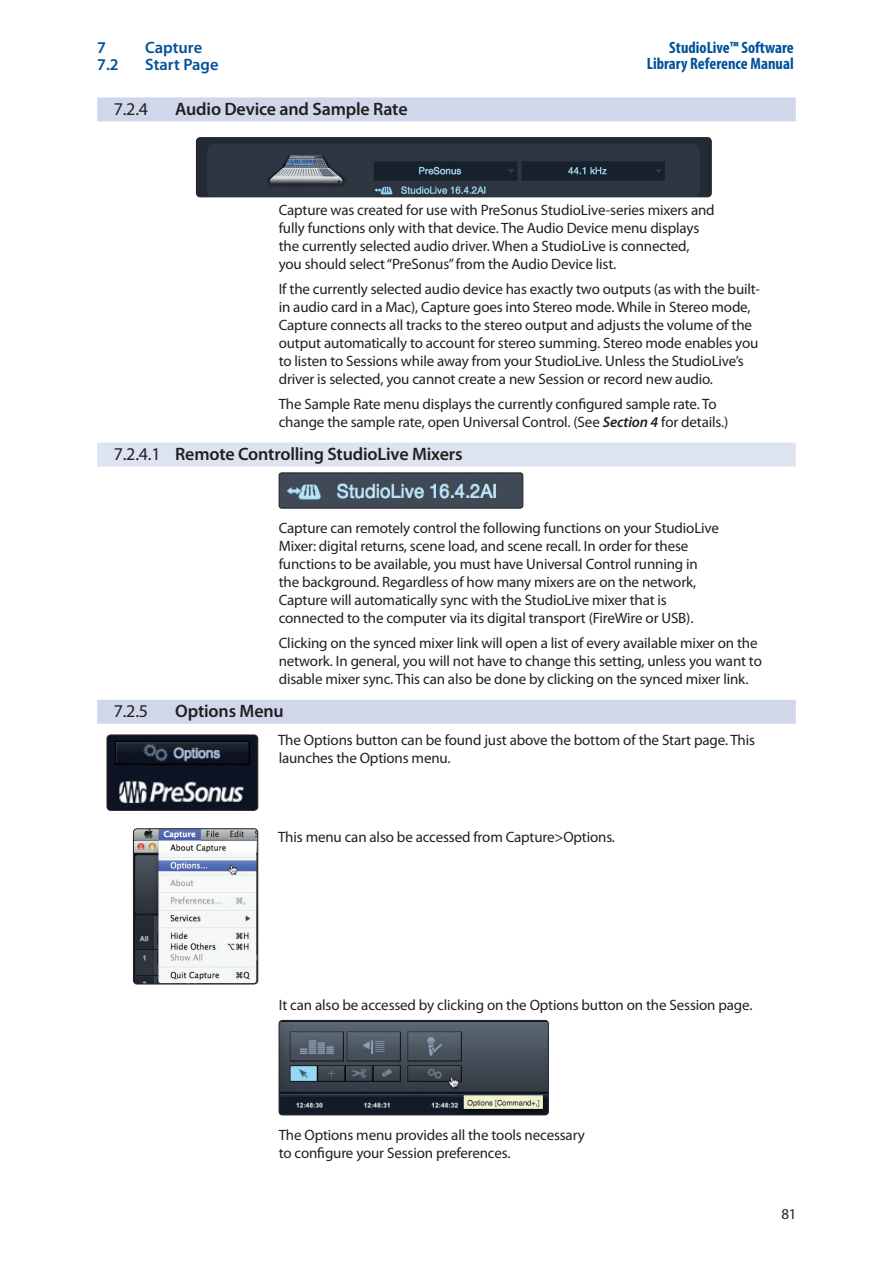
<style>
.page{position:relative;width:893px;height:1263px;background:#fff}
.page>*{position:absolute;margin:0;border:0;box-sizing:border-box;transform-origin:0 0}
._0_N_M_O_SubSubSecti{font:600 18px "Myriad Pro";letter-spacing:-.01em;color:#231f20}
._0_N_M_Subsection_He{font:600 18px "Myriad Pro";letter-spacing:-.01em;color:#231f20}
._0_N_M_Subsection_He-2{font:18px "Myriad Pro";color:#231f20}
.t1{font:700 condensed 16.5px/16.5px "Myriad Pro";color:#01529b;text-align:right}
.t2{font:600 16.5px "Myriad Pro";color:#01529b}
.Body_L1{font:15px/18px "Myriad Pro";letter-spacing:-.01em;color:#231f20}
.s1{font-weight:600;font-style:italic}
.s2{font-weight:400}
</style>
<div class="page">
<div style="left:97px;top:97px;width:699px;height:24px;background:#d1d7eb"></div>
<div style="left:97px;top:442px;width:699px;height:24px;background:#dee3f1"></div>
<div style="left:97px;top:700px;width:699px;height:24px;background:#d1d7eb"></div>
<img style="left:279px;top:474px;width:244px;height:34px">
<div style="left:279px;top:472px;width:244px;height:36px;border:1px solid #231f20;border-radius:3px"></div>
<img style="left:279px;top:1020px;width:269px;height:95px">
<div style="left:279px;top:1020px;width:270px;height:95px;border:1px solid #231f20;border-radius:3px"></div>
<img style="left:196px;top:138px;width:515px;height:59px">
<div style="left:196px;top:137px;width:516px;height:60px;border:1px solid #231f20;border-radius:4px"></div>
<img style="left:107px;top:735px;width:151px;height:75px">
<div style="left:107px;top:735px;width:151px;height:76px;border:1px solid #231f20;border-radius:4px"></div>
<img style="left:133px;top:829px;width:125px;height:155px">
<div style="left:133px;top:828px;width:125px;height:156px;border:1px solid #231f20;border-radius:4px"></div>
<p class="t2" style="left:97px;top:39px;width:10px">7</p>
<p class="t2" style="left:145px;top:39px;width:59px">Capture</p>
<p class="t2" style="left:97px;top:55px;width:23px">7.2</p>
<p class="t2" style="left:145px;top:55px;width:75px">Start Page</p>
<p class="_0_N_M_Subsection_He-2" style="left:114px;top:99px;width:36px">7.2.4</p>
<p class="_0_N_M_Subsection_He" style="left:175px;top:99px;width:234px">Audio Device and Sample Rate</p>
<p class="t1" style="left:647px;top:39px;width:148px">StudioLive™ Software<br>Library Reference Manual</p>
<p class="Body_L1" style="left:279px;top:201px;width:437px">Capture was created for use with PreSonus StudioLive-series mixers and fully functions only with that device. The Audio Device menu displays the currently selected audio driver. When a StudioLive is connected, you should select “PreSonus” from the Audio Device list.</p>
<p class="Body_L1" style="left:279px;top:280px;width:483px">If the currently selected audio device has exactly two outputs (as with the built&shy;in audio card in a Mac), Capture goes into Stereo mode. While in Stereo mode, Capture connects all tracks to the stereo output and adjusts the volume of the output automatically to account for stereo summing. Stereo mode enables you to listen to Sessions while away from your StudioLive. Unless the StudioLive’s driver is selected, you cannot create a new Session or record new audio.</p>
<p class="Body_L1" style="left:279px;top:395px;width:451px">The Sample Rate menu displays the currently configured sample rate. To change the sample rate, open Universal Control. (See <span class="s1">Section 4</span> for details.)</p>
<p class="_0_N_M_O_SubSubSecti" style="left:114px;top:444px;width:350px"><span class="s2">7.2.4.1</span> Remote Controlling StudioLive Mixers</p>
<p class="Body_L1" style="left:279px;top:519px;width:442px">Capture can remotely control the following functions on your StudioLive Mixer: digital returns, scene load, and scene recall. In order for these functions to be available, you must have Universal Control running in the background. Regardless of how many mixers are on the network, Capture will automatically sync with the StudioLive mixer that is connected to the computer via its digital transport (FireWire or USB).</p>
<p class="Body_L1" style="left:279px;top:634px;width:485px">Clicking on the synced mixer link will open a list of every available mixer on the network. In general, you will not have to change this setting, unless you want to disable mixer sync. This can also be done by clicking on the synced mixer link.</p>
<p class="_0_N_M_Subsection_He-2" style="left:114px;top:701px;width:36px">7.2.5</p>
<p class="_0_N_M_Subsection_He" style="left:175px;top:701px;width:110px">Options Menu</p>
<p class="Body_L1" style="left:278px;top:731px;width:478px">The Options button can be found just above the bottom of the Start page. This launches the Options menu.</p>
<p class="Body_L1" style="left:278px;top:828px;width:338px">This menu can also be accessed from Capture&gt;Options.</p>
<p class="Body_L1" style="left:279px;top:996px;width:475px">It can also be accessed by clicking on the Options button on the Session page.</p>
<p class="Body_L1" style="left:279px;top:1126px;width:308px">The Options menu provides all the tools necessary to configure your Session preferences.</p>
<p class="Body_L1" style="left:781px;top:1205px;width:17px">81</p>
</div>
